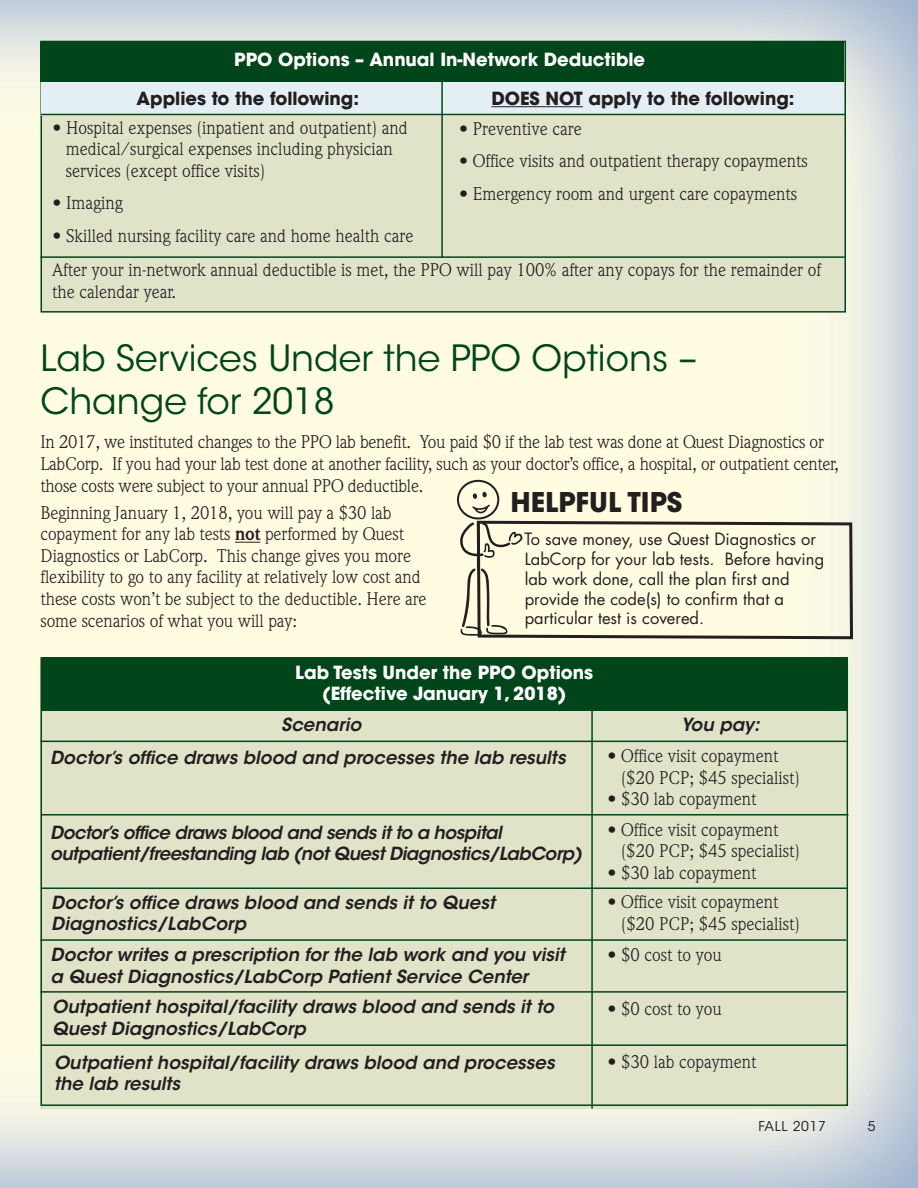
<style>
.page{position:relative;width:918px;height:1188px;background:#fff}
.page>*{position:absolute;margin:0;border:0;box-sizing:border-box;transform-origin:0 0}
.t1{font:36px/43.2px "ITC Avant Garde Std";color:#00461a}
.t2{font:700 27px "ITC Avant Garde Std";color:#231f20}
.t3{font:18px/21.6px "Weidemann";color:#231f20}
.t4{font:italic 600 18px/21.6px "ITC Avant Garde Std";color:#231f20}
.t5{font:italic 600 18px/21.6px "ITC Avant Garde Std";letter-spacing:-.03em;color:#231f20}
.t6{font:700 18px/21.6px "ITC Avant Garde Std";color:#fff;text-align:center}
.t7{font:700 18px "ITC Avant Garde Std";color:#231f20}
.t8{font:16.5px/19.8px "Futura";color:#231f20}
.t9{font:13.5px "ITC Avant Garde Std";letter-spacing:.05em;color:#231f20}
.s1{font-weight:700}
</style>
<div class="page">
<div style="left:42px;top:42px;width:802px;height:269px;background:#e1e3c9"></div>
<div style="left:40px;top:41px;width:804px;height:41px;background:#00461a"></div>
<div style="left:42px;top:82px;width:802px;height:33px;background:#e4eff5"></div>
<div style="left:40px;top:657px;width:806px;height:452px;background:#e1e3c9"></div>
<div style="left:42px;top:657px;width:806px;height:54px;background:#00461a"></div>
<hr style="left:591px;top:709px;width:2px;height:400px;background:#00461a">
<hr style="left:40px;top:741px;width:808px;height:1px;background:#00461a">
<hr style="left:41px;top:814px;width:807px;height:2px;background:#00461a">
<div style="left:40px;top:657px;width:808px;height:449px;border:2px solid #00461a"></div>
<hr style="left:41px;top:887px;width:807px;height:2px;background:#00461a">
<hr style="left:491px;top:106px;width:92px;height:1px;background:#231f20">
<hr style="left:441px;top:74px;width:2px;height:184px;background:#00461a">
<hr style="left:40px;top:256px;width:805px;height:2px;background:#00461a">
<hr style="left:41px;top:114px;width:804px;height:1px;background:#00461a">
<svg style="left:235px;top:542px;width:25px;height:1px"></svg>
<svg style="left:475px;top:519px;width:378px;height:120px;background:#f1efd6"></svg>
<hr style="left:477px;top:522px;width:3px;height:48px;background:#231f20;border-radius:2px">
<svg style="left:460px;top:568px;width:49px;height:68px;background:#d2cfb9"></svg>
<svg style="left:457px;top:480px;width:66px;height:79px;background:#d7d4be"></svg>
<hr style="left:40px;top:939px;width:806px;height:2px;background:#00461a">
<hr style="left:40px;top:991px;width:806px;height:2px;background:#00461a">
<hr style="left:41px;top:1044px;width:806px;height:2px;background:#00461a">
<p class="t6" style="left:234px;top:50px;width:412px">PPO Options – Annual In-Network Deductible</p>
<p class="t7" style="left:136px;top:91px;width:224px">Applies to the following:</p>
<p class="t3" style="left:66px;top:118px;width:343px;text-indent:-14px">• Hospital expenses (inpatient and outpatient) and medical/surgical expenses including physician services (except office visits)</p>
<p class="t3" style="left:52px;top:194px;width:72px">• Imaging</p>
<p class="t3" style="left:52px;top:226px;width:363px">• Skilled nursing facility care and home health care</p>
<p class="t7" style="left:491px;top:91px;width:305px">DOES NOT apply to the following:</p>
<p class="t3" style="left:459px;top:120px;width:124px">• Preventive care</p>
<p class="t3" style="left:459px;top:152px;width:350px">• Office visits and outpatient therapy copayments</p>
<p class="t3" style="left:459px;top:184px;width:340px">• Emergency room and urgent care copayments</p>
<p class="t3" style="left:52px;top:261px;width:770px">After your in-network annual deductible is met, the PPO will pay 100% after any copays for the remainder of the calendar year.</p>
<h1 class="t1" style="left:40px;top:340px;width:658px">Lab Services Under the PPO Options –<br>Change for 2018</h1>
<p class="t3" style="left:40px;top:433px;width:800px">In 2017, we instituted changes to the PPO lab benefit. You paid $0 if the lab test was done at Quest Diagnostics or<br>LabCorp. If you had your lab test done at another facility, such as your doctor’s office, a hospital, or outpatient center, those costs were subject to your annual PPO deductible.</p>
<p class="t3" style="left:40px;top:503px;width:388px">Beginning January 1, 2018, you will pay a $30 lab copayment for any lab tests <span class="s1">not</span> performed by Quest Diagnostics or LabCorp. This change gives you more flexibility to go to any facility at relatively low cost and these costs won’t be subject to the deductible. Here are some scenarios of what you will pay:</p>
<h2 class="t2" style="left:511px;top:492px;width:173px">HELPFUL TIPS</h2>
<p class="t8" style="left:525px;top:531px;width:301px">To save money, use Quest Diagnostics or LabCorp for your lab tests. Before having lab work done, call the plan first and provide the code(s) to confirm that a particular test is covered.</p>
<p class="t6" style="left:295px;top:663px;width:299px">Lab Tests Under the PPO Options (Effective January 1, 2018)</p>
<p class="t4" style="left:281px;top:715px;width:82px">Scenario</p>
<p class="t4" style="left:681px;top:715px;width:80px">You pay:</p>
<p class="t3" style="left:621px;top:747px;width:180px;text-indent:-14px">• Office visit copayment ($20 PCP; $45 specialist)</p>
<p class="t3" style="left:608px;top:790px;width:151px">• $30 lab copayment</p>
<p class="t3" style="left:621px;top:820px;width:180px;text-indent:-14px">• Office visit copayment ($20 PCP; $45 specialist)</p>
<p class="t3" style="left:608px;top:864px;width:151px">• $30 lab copayment</p>
<p class="t4" style="left:50px;top:748px;width:517px">Doctor’s office draws blood and processes the lab results</p>
<p class="t5" style="left:50px;top:823px;width:534px">Doctor’s office draws blood and sends it to a hospital outpatient/freestanding lab (not Quest Diagnostics/LabCorp)</p>
<p class="t4" style="left:51px;top:893px;width:445px">Doctor’s office draws blood and sends it to Quest<br>Diagnostics/LabCorp</p>
<p class="t3" style="left:621px;top:893px;width:180px;text-indent:-14px">• Office visit copayment ($20 PCP; $45 specialist)</p>
<p class="t4" style="left:51px;top:945px;width:516px">Doctor writes a prescription for the lab work and you visit a Quest Diagnostics/LabCorp Patient Service Center</p>
<p class="t3" style="left:607px;top:946px;width:116px">• $0 cost to you</p>
<p class="t4" style="left:52px;top:998px;width:503px">Outpatient hospital/facility draws blood and sends it to<br>Quest Diagnostics/LabCorp</p>
<p class="t3" style="left:608px;top:1000px;width:116px">• $0 cost to you</p>
<p class="t4" style="left:54px;top:1053px;width:502px">Outpatient hospital/facility draws blood and processes the lab results</p>
<p class="t3" style="left:608px;top:1053px;width:151px">• $30 lab copayment</p>
<p class="t9" style="left:758px;top:1121px;width:69px">FALL 2017</p>
<p class="t9" style="left:868px;top:1121px;width:9px">5</p>
</div>
